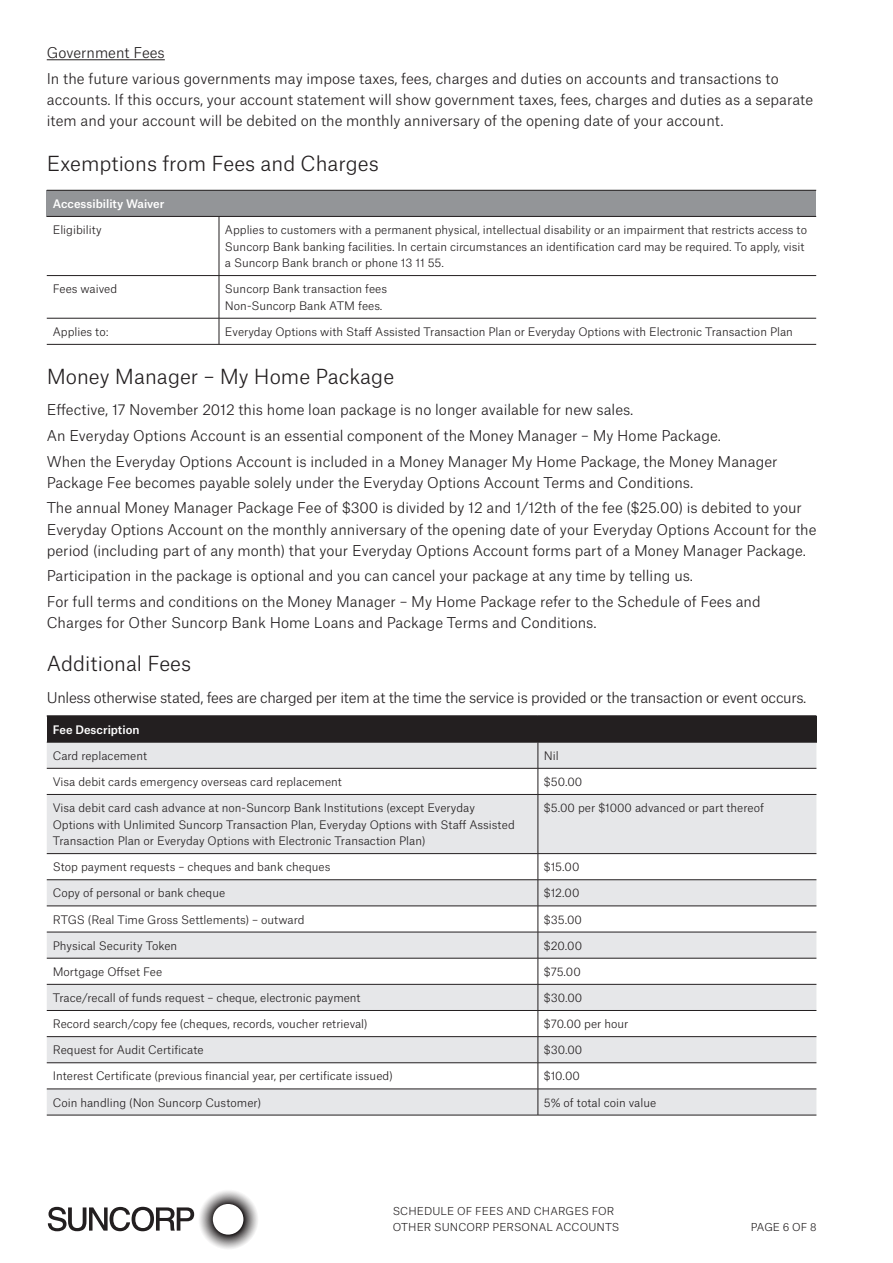
<style>
.page{position:relative;width:893px;height:1263px;background:#fff}
.page>*{position:absolute;margin:0;border:0;box-sizing:border-box;transform-origin:0 0}
.Sun_A4_H2__Heading_2{font:300 19.8px "Atlas Grotesk";color:#231f20}
.Sun_A4_Body_Text_Level_1{font:300 14.25px/21.3px "Atlas Grotesk";color:#231f20}
.Sun_A4_Body_Text_Level_1-2{font:300 14.25px "Atlas Grotesk";letter-spacing:-.02em;color:#231f20}
.Sun_A4_Table_body_text{font:300 11.25px/16.5px "Atlas Grotesk";color:#231f20}
.Sun_A4_T1__Table_Heading_1{font:500 11.25px "Atlas Grotesk";color:#fff}
.t1{font:300 10.5px/16.2px "Atlas Grotesk";letter-spacing:.01em;color:#231f20}
</style>
<div class="page">
<svg style="left:48px;top:1191px;width:210px;height:58px"></svg>
<hr style="left:47px;top:59px;width:118px;height:1px;background:#231f20">
<div style="left:47px;top:190px;width:769px;height:26px;background:#939598"></div>
<hr style="left:219px;top:217px;width:1px;height:58px;background:#231f20">
<hr style="left:219px;top:276px;width:1px;height:42px;background:#231f20">
<svg style="left:219px;top:319px;width:1px;height:25px"></svg>
<hr style="left:47px;top:190px;width:172px;height:1px;background:#231f20">
<hr style="left:219px;top:190px;width:597px;height:1px;background:#231f20">
<hr style="left:47px;top:216px;width:172px;height:1px;background:#231f20">
<hr style="left:219px;top:216px;width:597px;height:1px;background:#231f20">
<hr style="left:47px;top:275px;width:172px;height:1px;background:#231f20">
<hr style="left:219px;top:275px;width:597px;height:1px;background:#231f20">
<hr style="left:47px;top:318px;width:172px;height:1px;background:#231f20">
<hr style="left:219px;top:318px;width:597px;height:1px;background:#231f20">
<hr style="left:47px;top:344px;width:172px;height:1px;background:#231f20">
<hr style="left:219px;top:344px;width:597px;height:1px;background:#231f20">
<div style="left:47px;top:716px;width:769px;height:26px;background:#231f20"></div>
<svg style="left:47px;top:743px;width:769px;height:372px;fill:#e6e7e9"></svg>
<hr style="left:47px;top:715px;width:491px;height:2px;background:#231f20">
<hr style="left:538px;top:715px;width:278px;height:2px;background:#231f20">
<svg style="left:538px;top:743px;width:1px;height:51px"></svg>
<hr style="left:538px;top:795px;width:1px;height:58px;background:#231f20">
<svg style="left:538px;top:854px;width:1px;height:261px"></svg>
<hr style="left:47px;top:742px;width:491px;height:1px;background:#231f20">
<hr style="left:538px;top:742px;width:278px;height:1px;background:#231f20">
<hr style="left:47px;top:768px;width:491px;height:1px;background:#231f20">
<hr style="left:538px;top:768px;width:278px;height:1px;background:#231f20">
<hr style="left:47px;top:794px;width:491px;height:1px;background:#231f20">
<hr style="left:538px;top:794px;width:278px;height:1px;background:#231f20">
<hr style="left:47px;top:853px;width:491px;height:1px;background:#231f20">
<hr style="left:538px;top:853px;width:278px;height:1px;background:#231f20">
<hr style="left:47px;top:879px;width:491px;height:1px;background:#231f20">
<hr style="left:538px;top:879px;width:278px;height:1px;background:#231f20">
<hr style="left:47px;top:906px;width:491px;height:1px;background:#231f20">
<hr style="left:538px;top:906px;width:278px;height:1px;background:#231f20">
<hr style="left:47px;top:932px;width:491px;height:1px;background:#231f20">
<hr style="left:538px;top:932px;width:278px;height:1px;background:#231f20">
<hr style="left:47px;top:958px;width:491px;height:1px;background:#231f20">
<hr style="left:538px;top:958px;width:278px;height:1px;background:#231f20">
<hr style="left:47px;top:984px;width:491px;height:1px;background:#231f20">
<hr style="left:538px;top:984px;width:278px;height:1px;background:#231f20">
<hr style="left:47px;top:1010px;width:491px;height:1px;background:#231f20">
<hr style="left:538px;top:1010px;width:278px;height:1px;background:#231f20">
<hr style="left:47px;top:1036px;width:491px;height:1px;background:#231f20">
<hr style="left:538px;top:1036px;width:278px;height:1px;background:#231f20">
<hr style="left:47px;top:1062px;width:491px;height:1px;background:#231f20">
<hr style="left:538px;top:1062px;width:278px;height:1px;background:#231f20">
<hr style="left:47px;top:1089px;width:491px;height:1px;background:#231f20">
<hr style="left:538px;top:1089px;width:278px;height:1px;background:#231f20">
<hr style="left:47px;top:1115px;width:491px;height:1px;background:#231f20">
<hr style="left:538px;top:1115px;width:278px;height:1px;background:#231f20">
<p class="Sun_A4_Body_Text_Level_1" style="left:47px;top:41px;width:120px">Government Fees</p>
<p class="Sun_A4_Body_Text_Level_1" style="left:47px;top:66px;width:768px">In the future various governments may impose taxes, fees, charges and duties on accounts and transactions to accounts. If this occurs, your account statement will show government taxes, fees, charges and duties as a separate item and your account will be debited on the monthly anniversary of the opening date of your account.</p>
<p class="Sun_A4_H2__Heading_2" style="left:47px;top:148px;width:333px">Exemptions from Fees and Charges</p>
<p class="Sun_A4_T1__Table_Heading_1" style="left:53px;top:194px;width:113px">Accessibility Waiver</p>
<p class="Sun_A4_Table_body_text" style="left:53px;top:220px;width:50px">Eligibility</p>
<p class="Sun_A4_Table_body_text" style="left:225px;top:220px;width:583px">Applies to customers with a permanent physical, intellectual disability or an impairment that restricts access to<br>Suncorp Bank banking facilities. In certain circumstances an identification card may be required. To apply, visit a Suncorp Bank branch or phone 13 11 55.</p>
<p class="Sun_A4_Table_body_text" style="left:53px;top:280px;width:66px">Fees waived</p>
<p class="Sun_A4_Table_body_text" style="left:225px;top:280px;width:164px">Suncorp Bank transaction fees<br>Non-Suncorp Bank ATM fees.</p>
<p class="Sun_A4_Table_body_text" style="left:53px;top:322px;width:57px">Applies to:</p>
<p class="Sun_A4_Table_body_text" style="left:225px;top:322px;width:569px">Everyday Options with Staff Assisted Transaction Plan or Everyday Options with Electronic Transaction Plan</p>
<p class="Sun_A4_H2__Heading_2" style="left:47px;top:360px;width:349px">Money Manager – My Home Package</p>
<p class="Sun_A4_Body_Text_Level_1" style="left:47px;top:398px;width:588px">Effective, 17 November 2012 this home loan package is no longer available for new sales.</p>
<p class="Sun_A4_Body_Text_Level_1" style="left:47px;top:423px;width:676px">An Everyday Options Account is an essential component of the Money Manager – My Home Package.</p>
<p class="Sun_A4_Body_Text_Level_1" style="left:47px;top:449px;width:732px">When the Everyday Options Account is included in a Money Manager My Home Package, the Money Manager<br>Package Fee becomes payable solely under the Everyday Options Account Terms and Conditions.</p>
<p class="Sun_A4_Body_Text_Level_1" style="left:47px;top:496px;width:771px">The annual Money Manager Package Fee of $300 is divided by 12 and 1/12th of the fee ($25.00) is debited to your<br>Everyday Options Account on the monthly anniversary of the opening date of your Everyday Options Account for the period (including part of any month) that your Everyday Options Account forms part of a Money Manager Package.</p>
<p class="Sun_A4_Body_Text_Level_1" style="left:47px;top:564px;width:648px">Participation in the package is optional and you can cancel your package at any time by telling us.</p>
<p class="Sun_A4_Body_Text_Level_1" style="left:47px;top:589px;width:715px">For full terms and conditions on the Money Manager – My Home Package refer to the Schedule of Fees and<br>Charges for Other Suncorp Bank Home Loans and Package Terms and Conditions.</p>
<p class="Sun_A4_H2__Heading_2" style="left:47px;top:647px;width:146px">Additional Fees</p>
<p class="Sun_A4_Body_Text_Level_1-2" style="left:47px;top:686px;width:761px">Unless otherwise stated, fees are charged per item at the time the service is provided or the transaction or event occurs.</p>
<p class="Sun_A4_T1__Table_Heading_1" style="left:53px;top:720px;width:88px">Fee Description</p>
<p class="Sun_A4_Table_body_text" style="left:53px;top:746px;width:96px">Card replacement</p>
<p class="Sun_A4_Table_body_text" style="left:544px;top:746px;width:16px">Nil</p>
<p class="Sun_A4_Table_body_text" style="left:53px;top:772px;width:291px">Visa debit cards emergency overseas card replacement</p>
<p class="Sun_A4_Table_body_text" style="left:544px;top:772px;width:40px">$50.00</p>
<p class="Sun_A4_Table_body_text" style="left:53px;top:798px;width:463px">Visa debit card cash advance at non-Suncorp Bank Institutions (except Everyday<br>Options with Unlimited Suncorp Transaction Plan, Everyday Options with Staff Assisted<br>Transaction Plan or Everyday Options with Electronic Transaction Plan)</p>
<p class="Sun_A4_Table_body_text" style="left:544px;top:798px;width:222px">$5.00 per $1000 advanced or part thereof</p>
<p class="Sun_A4_Table_body_text" style="left:53px;top:858px;width:279px">Stop payment requests – cheques and bank cheques</p>
<p class="Sun_A4_Table_body_text" style="left:544px;top:858px;width:37px">$15.00</p>
<p class="Sun_A4_Table_body_text" style="left:53px;top:884px;width:174px">Copy of personal or bank cheque</p>
<p class="Sun_A4_Table_body_text" style="left:544px;top:884px;width:37px">$12.00</p>
<p class="Sun_A4_Table_body_text" style="left:53px;top:910px;width:253px">RTGS (Real Time Gross Settlements) – outward</p>
<p class="Sun_A4_Table_body_text" style="left:544px;top:910px;width:40px">$35.00</p>
<p class="Sun_A4_Table_body_text" style="left:53px;top:936px;width:126px">Physical Security Token</p>
<p class="Sun_A4_Table_body_text" style="left:544px;top:936px;width:40px">$20.00</p>
<p class="Sun_A4_Table_body_text" style="left:53px;top:962px;width:111px">Mortgage Offset Fee</p>
<p class="Sun_A4_Table_body_text" style="left:544px;top:962px;width:38px">$75.00</p>
<p class="Sun_A4_Table_body_text" style="left:53px;top:988px;width:309px">Trace/recall of funds request – cheque, electronic payment</p>
<p class="Sun_A4_Table_body_text" style="left:544px;top:988px;width:40px">$30.00</p>
<p class="Sun_A4_Table_body_text" style="left:53px;top:1014px;width:316px">Record search/copy fee (cheques, records, voucher retrieval)</p>
<p class="Sun_A4_Table_body_text" style="left:544px;top:1014px;width:86px">$70.00 per hour</p>
<p class="Sun_A4_Table_body_text" style="left:53px;top:1041px;width:152px">Request for Audit Certificate</p>
<p class="Sun_A4_Table_body_text" style="left:544px;top:1041px;width:40px">$30.00</p>
<p class="Sun_A4_Table_body_text" style="left:53px;top:1067px;width:341px">Interest Certificate (previous financial year, per certificate issued)</p>
<p class="Sun_A4_Table_body_text" style="left:544px;top:1067px;width:37px">$10.00</p>
<p class="Sun_A4_Table_body_text" style="left:53px;top:1093px;width:210px">Coin handling (Non Suncorp Customer)</p>
<p class="Sun_A4_Table_body_text" style="left:544px;top:1093px;width:114px">5% of total coin value</p>
<p class="t1" style="left:393px;top:1201px;width:228px">SCHEDULE OF FEES AND CHARGES FOR<br>OTHER SUNCORP PERSONAL ACCOUNTS</p>
<p class="t1" style="left:751px;top:1217px;width:67px">PAGE 6 OF 8</p>
</div>
